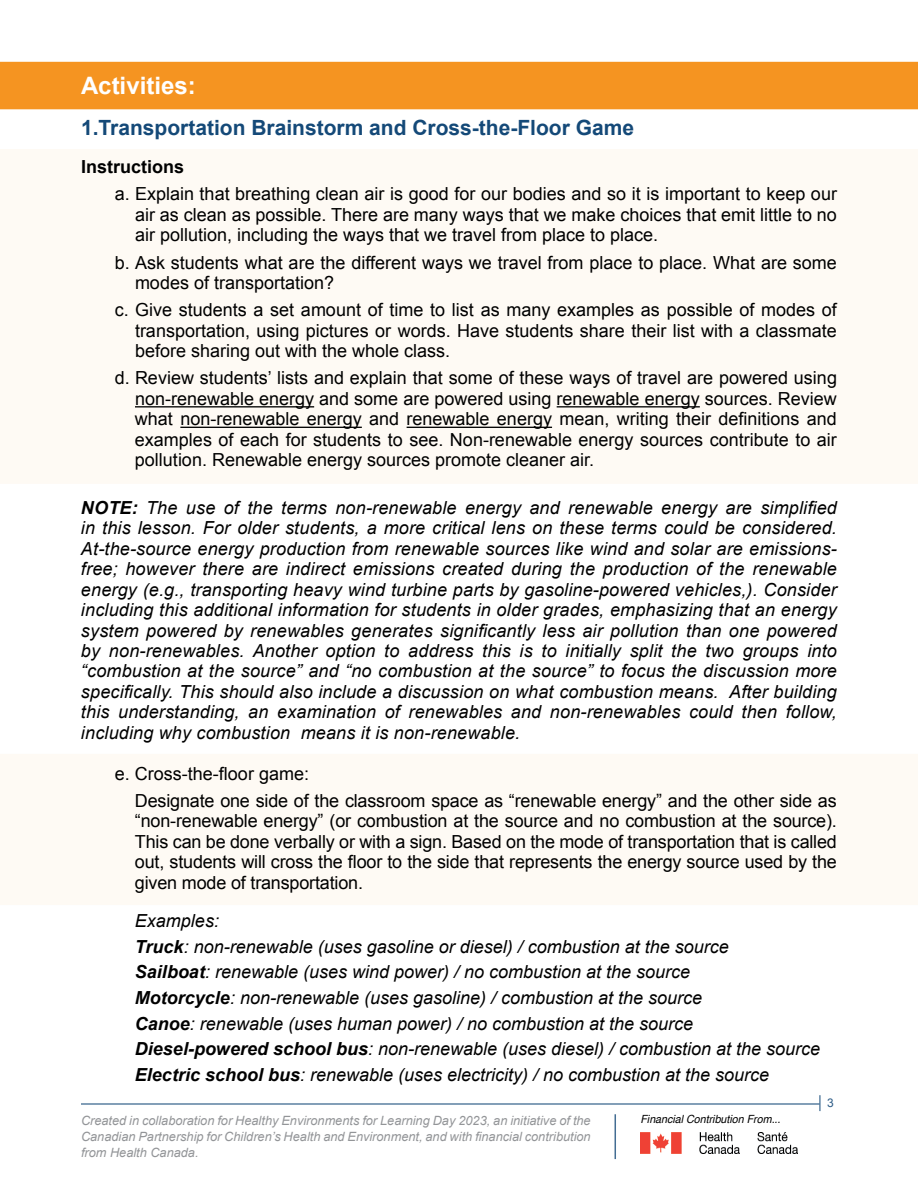
<style>
.page{position:relative;width:918px;height:1188px;background:#fff}
.page>*{position:absolute;margin:0;border:0;box-sizing:border-box;transform-origin:0 0}
.t1{font:700 24px "Arial";color:#fff}
.t2{font:700 21px "Arial";color:#144978}
.t3{font:italic 18px/20.4px "Arial";color:#000;text-align:justify}
.t4{font:18px/20.4px "Arial";color:#000;text-align:justify}
.t5{font:700 18px "Arial";color:#000}
.t6{font:italic 12.75px/16.2px "Arial";color:#939598;text-align:justify}
.t7{font:12px "Arial";color:#2c5b86}
.t8{font:italic 11.25px "Helvetica";color:#000;scale:.95 1}
.s1{font-weight:700}
</style>
<div class="page">
<div style="left:0;top:149px;width:918px;height:334px;background:#fefaf4"></div>
<div style="left:0;top:62px;width:918px;height:47px;background:#f59421"></div>
<div style="left:0;top:754px;width:918px;height:151px;background:#fefaf4"></div>
<img style="left:640px;top:1133px;width:157px;height:21px">
<hr style="left:615px;top:1114px;width:1px;height:45px;background:#436d93">
<svg style="left:820px;top:1095px;width:1px;height:16px"></svg>
<hr style="left:135px;top:406px;width:179px;height:1px;background:#000">
<hr style="left:557px;top:406px;width:143px;height:1px;background:#000">
<hr style="left:180px;top:427px;width:182px;height:1px;background:#000">
<hr style="left:407px;top:427px;width:145px;height:1px;background:#000">
<hr style="left:81px;top:1103px;width:739px;height:2px;background:#144978">
<h1 class="t1" style="left:81px;top:70px;width:116px">Activities:</h1>
<p class="t2" style="left:81px;top:114px;width:555px">1.Transportation Brainstorm and Cross-the-Floor Game</p>
<p class="t5" style="left:81px;top:155px;width:105px">Instructions</p>
<p class="t4" style="left:135px;top:184px;width:704px;text-indent:-20px">a. Explain that breathing clean air is good for our bodies and so it is important to keep our air as clean as possible. There are many ways that we make choices that emit little to no air pollution, including the ways that we travel from place to place.</p>
<p class="t4" style="left:135px;top:252px;width:703px;text-indent:-20px">b. Ask students what are the different ways we travel from place to place. What are some modes of transportation?</p>
<p class="t4" style="left:135px;top:300px;width:703px;text-indent:-20px">c. Give students a set amount of time to list as many examples as possible of modes of transportation, using pictures or words. Have students share their list with a classmate before sharing out with the whole class.</p>
<p class="t4" style="left:135px;top:368px;width:704px;text-indent:-20px">d. Review students’ lists and explain that some of these ways of travel are powered using non-renewable energy and some are powered using renewable energy sources. Review what non-renewable energy and renewable energy mean, writing their definitions and examples of each for students to see. Non-renewable energy sources contribute to air pollution. Renewable energy sources promote cleaner air.</p>
<p class="t3" style="left:81px;top:497px;width:757px"><span class="s1">NOTE:</span> The use of the terms non-renewable energy and renewable energy are simplified in this lesson. For older students, a more critical lens on these terms could be considered.<br>At-the-source energy production from renewable sources like wind and solar are emissions&shy;free; however there are indirect emissions created during the production of the renewable energy (e.g., transporting heavy wind turbine parts by gasoline-powered vehicles,). Consider including this additional information for students in older grades, emphasizing that an energy system powered by renewables generates significantly less air pollution than one powered by non-renewables. Another option to address this is to initially split the two groups into “combustion at the source” and “no combustion at the source” to focus the discussion more specifically. This should also include a discussion on what combustion means. After building this understanding, an examination of renewables and non-renewables could then follow, including why combustion means it is non-renewable.</p>
<p class="t4" style="left:135px;top:760px;width:703px;line-height:27.2px;text-indent:-20px">e. Cross-the-floor game:<br>Designate one side of the classroom space as “renewable energy” and the other side as</p>
<p class="t4" style="left:135px;top:811px;width:704px">“non-renewable energy” (or combustion at the source and no combustion at the source).<br>This can be done verbally or with a sign. Based on the mode of transportation that is called out, students will cross the floor to the side that represents the energy source used by the given mode of transportation.</p>
<p class="t3" style="left:135px;top:908px;width:687px;line-height:25.7px;text-align:left">Examples:<br><span class="s1">Truck</span>: non-renewable (uses gasoline or diesel) / combustion at the source<br><span class="s1">Sailboat</span>: renewable (uses wind power) / no combustion at the source<br><span class="s1">Motorcycle</span>: non-renewable (uses gasoline) / combustion at the source<br><span class="s1">Canoe</span>: renewable (uses human power) / no combustion at the source <span class="s1">Diesel-powered school bus</span>: non-renewable (uses diesel) / combustion at the source <span class="s1">Electric school bus</span>: renewable (uses electricity) / no combustion at the source</p>
<p class="t6" style="left:81px;top:1113px;width:511px">Created in collaboration for Healthy Environments for Learning Day 2023, an initiative of the Canadian Partnership for Children’s Health and Environment, and with financial contribution from Health Canada.</p>
<p class="t8" style="left:640px;top:1110px;width:149px">Financial Contribution From...</p>
<p class="t7" style="left:827px;top:1095px;width:8px">3</p>
</div>
